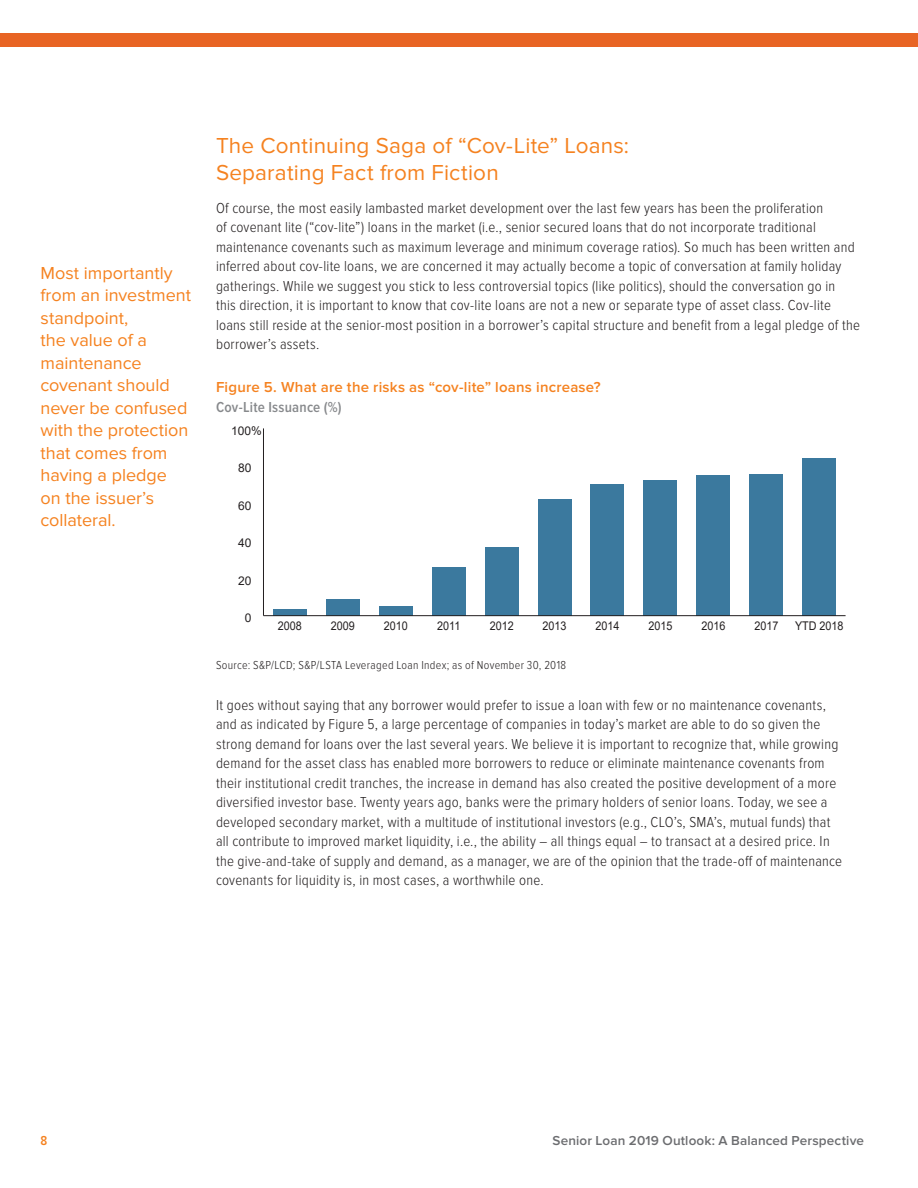
<style>
.page{position:relative;width:918px;height:1188px;background:#fff}
.page>*{position:absolute;margin:0;border:0;box-sizing:border-box;transform-origin:0 0}
.t1{font:22.5px/27px "Proxima Nova";letter-spacing:.01em;color:#f58220}
.t2{font:18px/22.5px "Proxima Nova";color:#f58220}
.t3{font:300 15px/19.5px "Proxima Nova Cond";letter-spacing:.015em;color:#231f20}
.t4{font:600 15px "Proxima Nova";letter-spacing:.015em;color:#f58220}
.t5{font:600 15px "Proxima Nova Cond";letter-spacing:.015em;color:#87898c}
.t6{font:600 13.5px "Proxima Nova";letter-spacing:.01em;color:#6c6d70}
.t7{font:600 13.5px "Proxima Nova Cond";color:#f58220}
.t8{font:300 12px "Proxima Nova Cond";letter-spacing:.025em;color:#231f20}
.t9{font:12px "Arial";color:#231f20;scale:.9 1}
.t10{font:12px "Arial";color:#231f20}
</style>
<div class="page">
<div style="left:0;top:34px;width:918px;height:13px;background:#e86424"></div>
<div style="left:273px;top:609px;width:34px;height:7px;background:#3b799e"></div>
<div style="left:326px;top:599px;width:34px;height:17px;background:#3b799e"></div>
<div style="left:379px;top:606px;width:34px;height:10px;background:#3b799e"></div>
<div style="left:432px;top:567px;width:34px;height:49px;background:#3b799e"></div>
<div style="left:485px;top:547px;width:33px;height:69px;background:#3b799e"></div>
<div style="left:538px;top:499px;width:33px;height:117px;background:#3b799e"></div>
<div style="left:591px;top:484px;width:33px;height:132px;background:#3b799e"></div>
<div style="left:644px;top:481px;width:33px;height:135px;background:#3b799e"></div>
<div style="left:696px;top:475px;width:34px;height:141px;background:#3b799e"></div>
<div style="left:749px;top:474px;width:34px;height:142px;background:#3b799e"></div>
<div style="left:802px;top:458px;width:34px;height:158px;background:#3b799e"></div>
<hr style="left:263px;top:615px;width:583px;height:1px;background:#231f20">
<hr style="left:263px;top:428px;width:1px;height:188px;background:#231f20">
<p class="t2" style="left:40px;top:262px;width:152px">Most importantly from an investment standpoint,<br>the value of a maintenance covenant should never be confused with the protection that comes from having a pledge on the issuer’s collateral.</p>
<h1 class="t1" style="left:216px;top:132px;width:414px">The Continuing Saga of “Cov-Lite” Loans:<br>Separating Fact from Fiction</h1>
<p class="t3" style="left:216px;top:198px;width:646px">Of course, the most easily lambasted market development over the last few years has been the proliferation<br>of covenant lite (“cov-lite”) loans in the market (i.e., senior secured loans that do not incorporate traditional maintenance covenants such as maximum leverage and minimum coverage ratios). So much has been written and inferred about cov-lite loans, we are concerned it may actually become a topic of conversation at family holiday gatherings. While we suggest you stick to less controversial topics (like politics), should the conversation go in<br>this direction, it is important to know that cov-lite loans are not a new or separate type of asset class. Cov-lite loans still reside at the senior-most position in a borrower’s capital structure and benefit from a legal pledge of the borrower’s assets.</p>
<p class="t4" style="left:216px;top:378px;width:386px">Figure 5. What are the risks as “cov-lite” loans increase?</p>
<p class="t5" style="left:216px;top:399px;width:127px">Cov-Lite Issuance (%)</p>
<p class="t10" style="left:231px;top:423px;width:32px">100%</p>
<p class="t10" style="left:238px;top:460px;width:15px">80</p>
<p class="t10" style="left:238px;top:497px;width:15px">60</p>
<p class="t10" style="left:238px;top:535px;width:15px">40</p>
<p class="t10" style="left:238px;top:572px;width:15px">20</p>
<p class="t10" style="left:245px;top:610px;width:8px">0</p>
<p class="t9" style="left:278px;top:617px;width:28px">2008</p>
<p class="t9" style="left:331px;top:617px;width:28px">2009</p>
<p class="t9" style="left:384px;top:617px;width:28px">2010</p>
<p class="t9" style="left:437px;top:617px;width:27px">2011</p>
<p class="t9" style="left:490px;top:617px;width:28px">2012</p>
<p class="t9" style="left:543px;top:617px;width:28px">2013</p>
<p class="t9" style="left:596px;top:617px;width:28px">2014</p>
<p class="t9" style="left:648px;top:617px;width:28px">2015</p>
<p class="t9" style="left:701px;top:617px;width:28px">2016</p>
<p class="t9" style="left:754px;top:617px;width:28px">2017</p>
<p class="t9" style="left:795px;top:617px;width:56px">YTD 2018</p>
<p class="t8" style="left:216px;top:658px;width:352px">Source: S&amp;P/LCD; S&amp;P/LSTA Leveraged Loan Index; as of November 30, 2018</p>
<p class="t3" style="left:216px;top:695px;width:628px">It goes without saying that any borrower would prefer to issue a loan with few or no maintenance covenants, and as indicated by Figure 5, a large percentage of companies in today’s market are able to do so given the strong demand for loans over the last several years. We believe it is important to recognize that, while growing demand for the asset class has enabled more borrowers to reduce or eliminate maintenance covenants from their institutional credit tranches, the increase in demand has also created the positive development of a more diversified investor base. Twenty years ago, banks were the primary holders of senior loans. Today, we see a developed secondary market, with a multitude of institutional investors (e.g., CLO’s, SMA’s, mutual funds) that all contribute to improved market liquidity, i.e., the ability – all things equal – to transact at a desired price. In the give-and-take of supply and demand, as a manager, we are of the opinion that the trade-off of maintenance covenants for liquidity is, in most cases, a worthwhile one.</p>
<p class="t7" style="left:40px;top:1133px;width:8px">8</p>
<p class="t6" style="left:553px;top:1132px;width:313px">Senior Loan 2019 Outlook: A Balanced Perspective</p>
</div>
